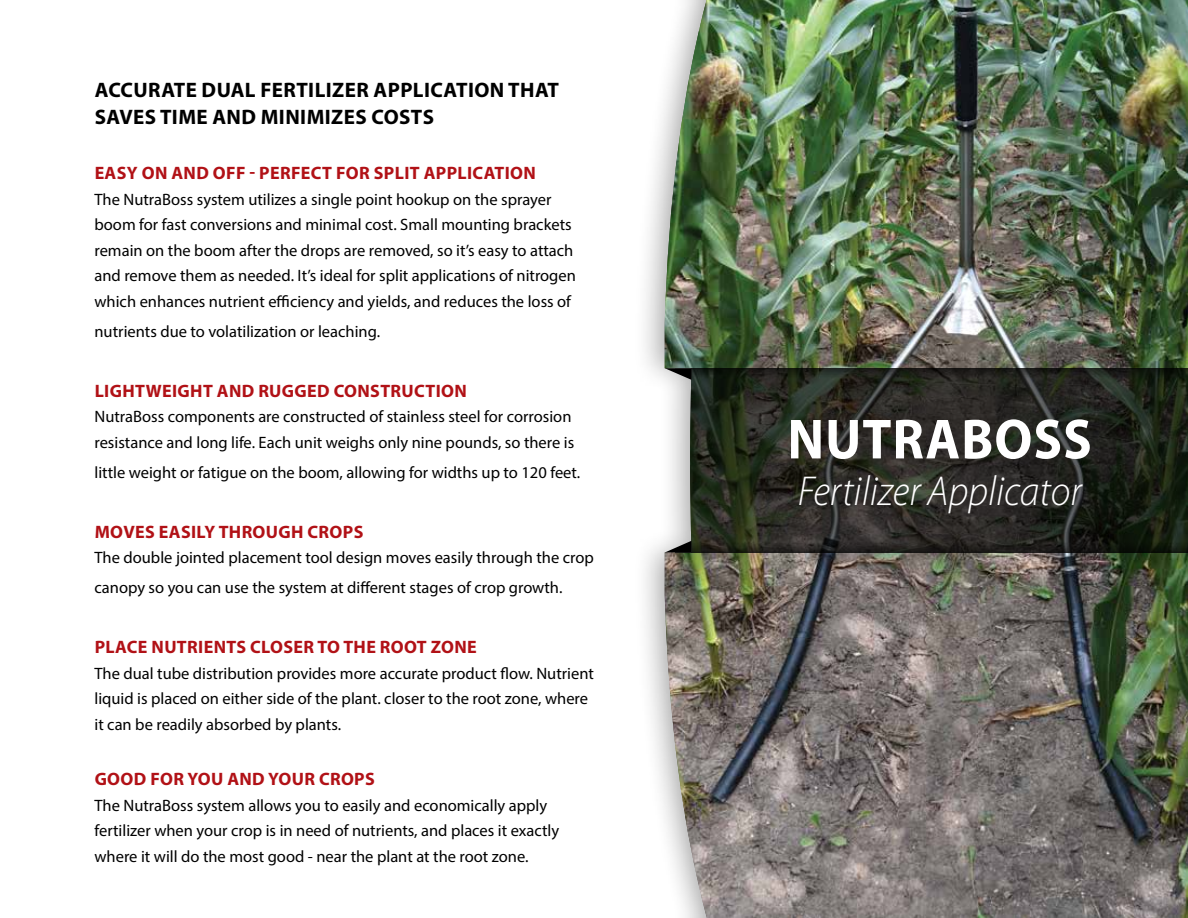
<style>
.page{position:relative;width:1188px;height:918px;background:#fff}
.page>*{position:absolute;margin:0;border:0;box-sizing:border-box;transform-origin:0 0}
.t1{font:700 57px "Myriad Pro";letter-spacing:.02em;color:#fff;scale:.93 1}
.t2{font:italic 300 42px "Myriad Pro";color:#fff;scale:.93 1}
.t3{font:700 21px/27px "Myriad Pro";letter-spacing:.02em;color:#000}
.t4{font:700 18px "Myriad Pro";letter-spacing:.02em;color:#b11116}
.t5{font:16.5px/25.5px "Myriad Pro";color:#000}
</style>
<div class="page">
<img style="left:722px;top:0;width:466px;height:918px">
<svg style="left:722px;top:368px;width:466px;height:184px;background:#262821"></svg>
<div style="left:470px;top:0;width:252px;height:918px;background:#000;opacity:.33"></div>
<div style="left:473px;top:0;width:116px;height:918px;background:#fff"></div>
<svg style="left:665px;top:541px;width:27px;height:11px"></svg>
<svg style="left:665px;top:368px;width:27px;height:12px"></svg>
<p class="t3" style="left:95px;top:75px;width:466px">ACCURATE DUAL FERTILIZER APPLICATION THAT<br>SAVES TIME AND MINIMIZES COSTS</p>
<p class="t4" style="left:95px;top:161px;width:443px">EASY ON AND OFF - PERFECT FOR SPLIT APPLICATION</p>
<p class="t5" style="left:94px;top:186px;width:483px">The NutraBoss system utilizes a single point hookup on the sprayer boom for fast conversions and minimal cost. Small mounting brackets remain on the boom after the drops are removed, so it’s easy to attach and remove them as needed. It’s ideal for split applications of nitrogen which enhances nutrient efficiency and yields, and reduces the loss of</p>
<p class="t5" style="left:94px;top:318px;width:287px">nutrients due to volatilization or leaching.</p>
<p class="t4" style="left:95px;top:379px;width:374px">LIGHTWEIGHT AND RUGGED CONSTRUCTION</p>
<p class="t5" style="left:94px;top:404px;width:481px">NutraBoss components are constructed of stainless steel for corrosion resistance and long life. Each unit weighs only nine pounds, so there is</p>
<p class="t5" style="left:94px;top:459px;width:487px">little weight or fatigue on the boom, allowing for widths up to 120 feet.</p>
<p class="t4" style="left:95px;top:520px;width:270px">MOVES EASILY THROUGH CROPS</p>
<p class="t5" style="left:94px;top:542px;width:501px;line-height:30px">The double jointed placement tool design moves easily through the crop canopy so you can use the system at different stages of crop growth.</p>
<p class="t4" style="left:95px;top:635px;width:384px">PLACE NUTRIENTS CLOSER TO THE ROOT ZONE</p>
<p class="t5" style="left:94px;top:660px;width:501px">The dual tube distribution provides more accurate product flow. Nutrient liquid is placed on either side of the plant. closer to the root zone, where it can be readily absorbed by plants.</p>
<p class="t4" style="left:95px;top:767px;width:282px">GOOD FOR YOU AND YOUR CROPS</p>
<p class="t5" style="left:94px;top:792px;width:466px">The NutraBoss system allows you to easily and economically apply fertilizer when your crop is in need of nutrients, and places it exactly where it will do the most good - near the plant at the root zone.</p>
<h1 class="t1" style="left:788px;top:402px;width:329px">NUTRABOSS</h1>
<h2 class="t2" style="left:798px;top:466px;width:307px">Fertilizer Applicator</h2>
</div>
